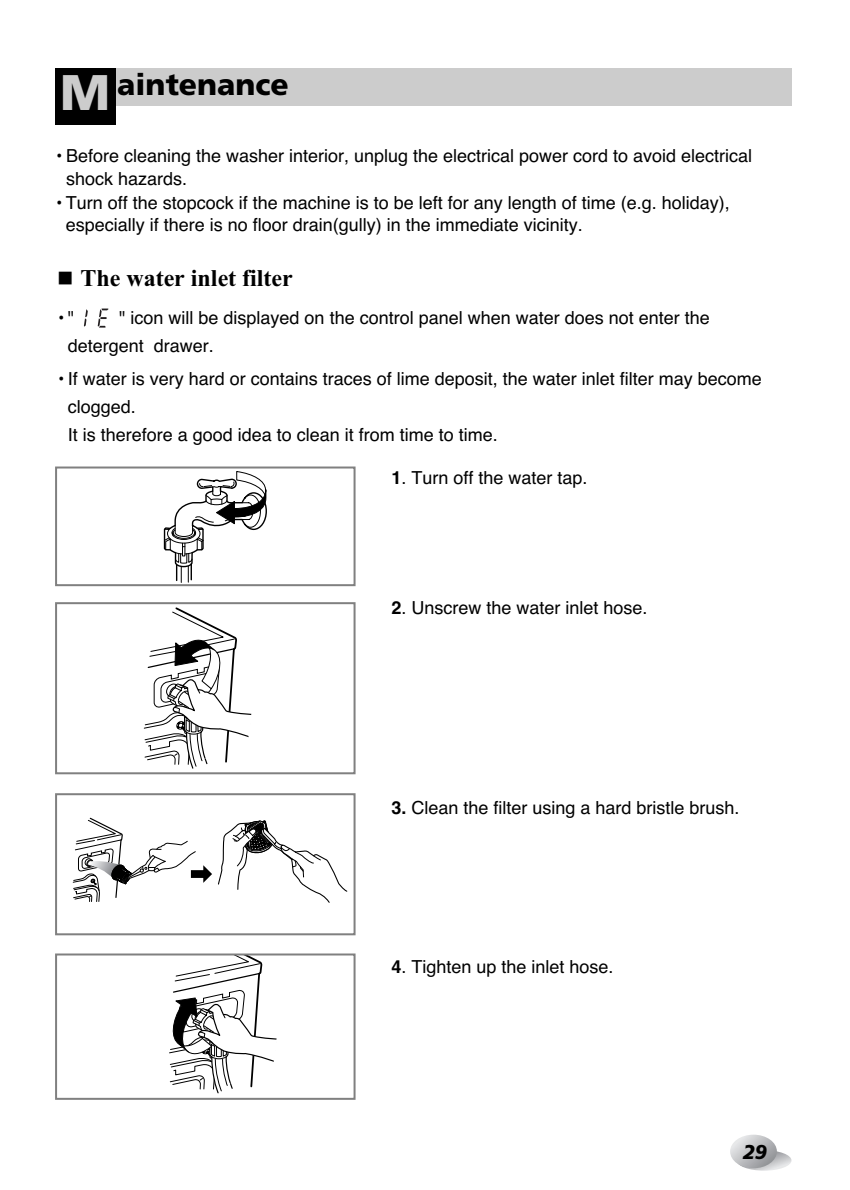
<style>
.page{position:relative;width:850px;height:1190px;background:#fff}
.page>*{position:absolute;margin:0;border:0;box-sizing:border-box;transform-origin:0 0}
.t1{font:900 30px "Frutiger";color:#000}
.t2{font:700 24px "Times New Roman";color:#000}
.t3{font:italic 900 20px "Frutiger";color:#000}
.t4{font:18px/28px "Helvetica";color:#000;scale:.95 1}
.t5{font:18px/28px "Helvetica";color:#000}
.s1{font-size:50px;color:#ccc}
.s2{font-weight:700}
</style>
<div class="page">
<svg style="left:737px;top:1150px;width:55px;height:21px"></svg>
<svg style="left:730px;top:1135px;width:47px;height:33px"></svg>
<div style="left:55px;top:68px;width:736px;height:37px;background:#ccc"></div>
<div style="left:55px;top:68px;width:60px;height:57px;background:#000"></div>
<svg style="left:144px;top:607px;width:108px;height:162px"></svg>
<div style="left:55px;top:602px;width:301px;height:172px;border:2px solid #808080"></div>
<svg style="left:163px;top:471px;width:104px;height:111px"></svg>
<div style="left:55px;top:467px;width:301px;height:119px;border:2px solid #808080"></div>
<svg style="left:169px;top:957px;width:108px;height:137px"></svg>
<div style="left:55px;top:954px;width:301px;height:146px;border:2px solid #808080"></div>
<svg style="left:73px;top:817px;width:275px;height:86px"></svg>
<div style="left:55px;top:793px;width:301px;height:142px;border:2px solid #808080"></div>
<svg style="left:84px;top:309px;width:4px;height:18px"></svg>
<svg style="left:98px;top:309px;width:11px;height:19px"></svg>
<h1 class="t1" style="left:60px;top:72px;width:230px"><span class="s1">M</span> aintenance</h1>
<p class="t4" style="left:66px;top:145px;width:724px;line-height:23.2px;text-indent:-11px">• Before cleaning the washer interior, unplug the electrical power cord to avoid electrical shock hazards.</p>
<p class="t4" style="left:66px;top:194px;width:701px;line-height:21.6px;text-indent:-10px">• Turn off the stopcock if the machine is to be left for any length of time (e.g. holiday), especially if there is no floor drain(gully) in the immediate vicinity.</p>
<h2 class="t2" style="left:80px;top:271px;width:214px">The water inlet filter</h2>
<p class="t5" style="left:68px;top:305px;width:643px;text-indent:51px">" icon will be displayed on the control panel when water does not enter the detergent drawer.</p>
<p class="t4" style="left:68px;top:367px;width:732px;text-indent:-11px">• If water is very hard or contains traces of lime deposit, the water inlet filter may become clogged.<br>It is therefore a good idea to clean it from time to time.</p>
<p class="t4" style="left:57px;top:305px;width:20px">• "</p>
<p class="t5" style="left:392px;top:465px;width:198px"><span class="s2">1</span>. Turn off the water tap.</p>
<p class="t5" style="left:392px;top:595px;width:258px"><span class="s2">2</span>. Unscrew the water inlet hose.</p>
<p class="t5" style="left:392px;top:796px;width:349px"><span class="s2">3.</span> Clean the filter using a hard bristle brush.</p>
<p class="t5" style="left:392px;top:955px;width:224px"><span class="s2">4</span>. Tighten up the inlet hose.</p>
<p class="t3" style="left:743px;top:1144px;width:26px">29</p>
</div>
